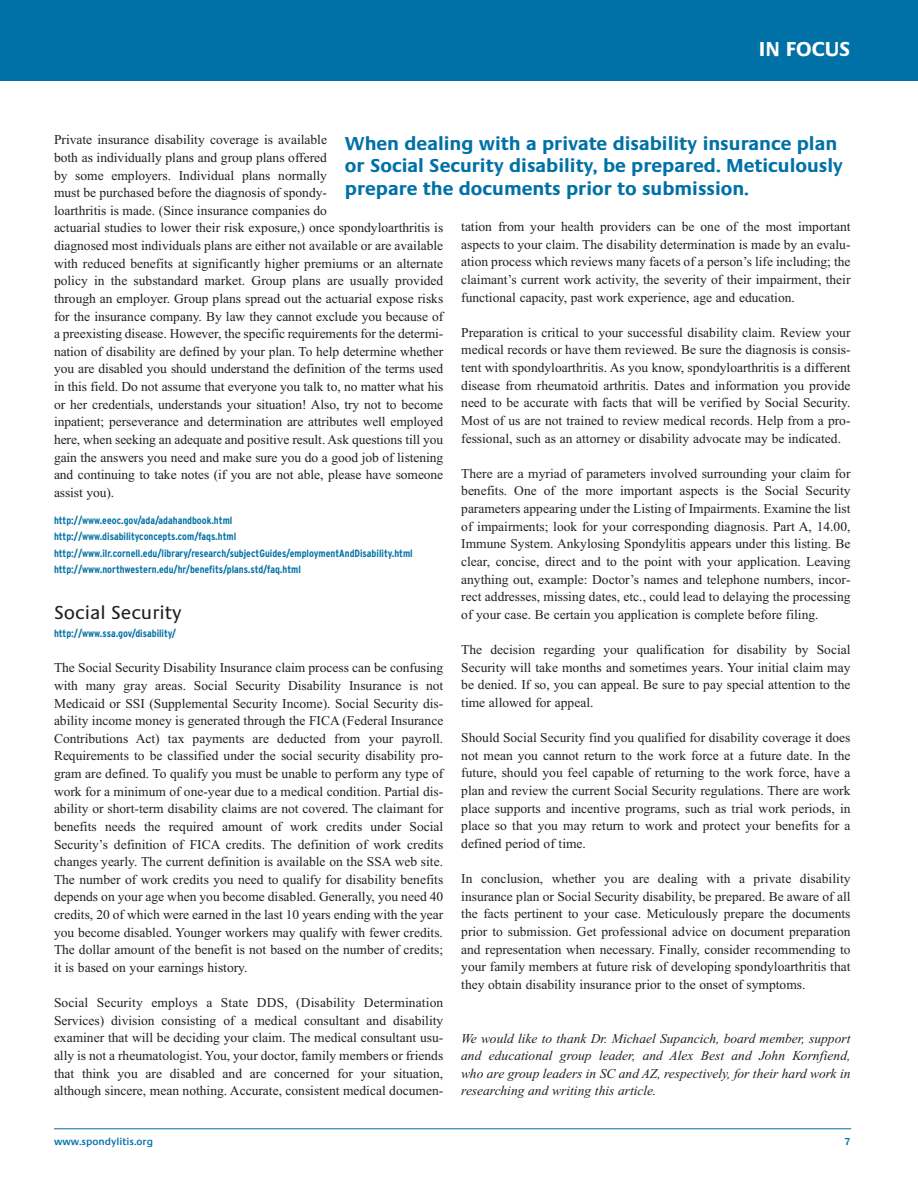
<style>
.page{position:relative;width:918px;height:1188px;background:#fff}
.page>*{position:absolute;margin:0;border:0;box-sizing:border-box;transform-origin:0 0}
.t1{font:700 21px "Praxis EF";color:#fff}
.t2{font:700 19.5px/22.5px "Praxis EF";color:#0071a6}
.t3{font:19.5px "Praxis EF";color:#231f20}
.t4{font:13.5px/17.7px "Times";color:#231f20;text-align:justify}
.t5{font:italic 13.5px/17.7px "Times New Roman";color:#231f20;text-align:justify}
.t6{font:700 condensed 10.5px/16.5px "Interstate";color:#0071a6}
.t7{font:600 10.5px "Praxis EF";color:#0071a6}
</style>
<div class="page">
<div style="left:0;top:0;width:918px;height:81px;background:#0071a6"></div>
<hr style="left:54px;top:1128px;width:797px;height:1px;background:#0071a6">
<h1 class="t1" style="left:759px;top:41px;width:93px">IN FOCUS</h1>
<p class="t4" style="left:54px;top:132px;width:391px;text-align:left">Private insurance disability coverage is available<br>both as individually plans and group plans offered<br>by some employers. Individual plans normally<br>must be purchased before the diagnosis of spondy-<br>loarthritis is made. (Since insurance companies do<br>actuarial studies to lower their risk exposure,) once spondyloarthritis is diagnosed most individuals plans are either not available or are available with reduced benefits at significantly higher premiums or an alternate policy in the substandard market. Group plans are usually provided through an employer. Group plans spread out the actuarial expose risks for the insurance company. By law they cannot exclude you because of a preexisting disease. However, the specific requirements for the determi&shy;nation of disability are defined by your plan. To help determine whether you are disabled you should understand the definition of the terms used in this field. Do not assume that everyone you talk to, no matter what his or her credentials, understands your situation! Also, try not to become inpatient; perseverance and determination are attributes well employed here, when seeking an adequate and positive result. Ask questions till you gain the answers you need and make sure you do a good job of listening and continuing to take notes (if you are not able, please have someone assist you).</p>
<p class="t6" style="left:54px;top:513px;width:360px">http://www.eeoc.gov/ada/adahandbook.html http://www.disabilityconcepts.com/faqs.html http://www.ilr.cornell.edu/library/research/subjectGuides/employmentAndDisability.html http://www.northwestern.edu/hr/benefits/plans.std/faq.html</p>
<h2 class="t3" style="left:54px;top:606px;width:129px">Social Security</h2>
<p class="t6" style="left:54px;top:626px;width:124px">http://www.ssa.gov/disability/</p>
<p class="t4" style="left:54px;top:660px;width:391px">The Social Security Disability Insurance claim process can be confusing with many gray areas. Social Security Disability Insurance is not Medicaid or SSI (Supplemental Security Income). Social Security dis&shy;ability income money is generated through the FICA (Federal Insurance Contributions Act) tax payments are deducted from your payroll.<br>Requirements to be classified under the social security disability pro&shy;gram are defined. To qualify you must be unable to perform any type of work for a minimum of one-year due to a medical condition. Partial dis&shy;ability or short-term disability claims are not covered. The claimant for benefits needs the required amount of work credits under Social Security’s definition of FICA credits. The definition of work credits changes yearly. The current definition is available on the SSA web site.<br>The number of work credits you need to qualify for disability benefits depends on your age when you become disabled. Generally, you need 40 credits, 20 of which were earned in the last 10 years ending with the year you become disabled. Younger workers may qualify with fewer credits.<br>The dollar amount of the benefit is not based on the number of credits; it is based on your earnings history.</p>
<p class="t4" style="left:54px;top:995px;width:391px">Social Security employs a State DDS, (Disability Determination Services) division consisting of a medical consultant and disability examiner that will be deciding your claim. The medical consultant usu&shy;ally is not a rheumatologist. You, your doctor, family members or friends that think you are disabled and are concerned for your situation, although sincere, mean nothing. Accurate, consistent medical documen-</p>
<h2 class="t2" style="left:345px;top:133px;width:500px">When dealing with a private disability insurance plan or Social Security disability, be prepared. Meticulously prepare the documents prior to submission.</h2>
<p class="t4" style="left:461px;top:219px;width:391px">tation from your health providers can be one of the most important aspects to your claim. The disability determination is made by an evalu&shy;ation process which reviews many facets of a person’s life including; the claimant’s current work activity, the severity of their impairment, their functional capacity, past work experience, age and education.</p>
<p class="t4" style="left:461px;top:325px;width:391px">Preparation is critical to your successful disability claim. Review your medical records or have them reviewed. Be sure the diagnosis is consis&shy;tent with spondyloarthritis. As you know, spondyloarthritis is a different disease from rheumatoid arthritis. Dates and information you provide need to be accurate with facts that will be verified by Social Security.<br>Most of us are not trained to review medical records. Help from a pro&shy;fessional, such as an attorney or disability advocate may be indicated.</p>
<p class="t4" style="left:461px;top:466px;width:391px">There are a myriad of parameters involved surrounding your claim for benefits. One of the more important aspects is the Social Security parameters appearing under the Listing of Impairments. Examine the list of impairments; look for your corresponding diagnosis. Part A, 14.00, Immune System. Ankylosing Spondylitis appears under this listing. Be clear, concise, direct and to the point with your application. Leaving anything out, example: Doctor’s names and telephone numbers, incor&shy;rect addresses, missing dates, etc., could lead to delaying the processing of your case. Be certain you application is complete before filing.</p>
<p class="t4" style="left:461px;top:642px;width:391px">The decision regarding your qualification for disability by Social Security will take months and sometimes years. Your initial claim may be denied. If so, you can appeal. Be sure to pay special attention to the time allowed for appeal.</p>
<p class="t4" style="left:461px;top:730px;width:391px">Should Social Security find you qualified for disability coverage it does not mean you cannot return to the work force at a future date. In the future, should you feel capable of returning to the work force, have a plan and review the current Social Security regulations. There are work place supports and incentive programs, such as trial work periods, in place so that you may return to work and protect your benefits for a defined period of time.</p>
<p class="t4" style="left:461px;top:871px;width:391px">In conclusion, whether you are dealing with a private disability insurance plan or Social Security disability, be prepared. Be aware of all the facts pertinent to your case. Meticulously prepare the documents prior to submission. Get professional advice on document preparation and representation when necessary. Finally, consider recommending to your family members at future risk of developing spondyloarthritis that they obtain disability insurance prior to the onset of symptoms.</p>
<p class="t5" style="left:461px;top:1030px;width:391px">We would like to thank Dr. Michael Supancich, board member, support and educational group leader, and Alex Best and John Kornfiend, who are group leaders in SC and AZ, respectively, for their hard work in researching and writing this article.</p>
<p class="t7" style="left:54px;top:1138px;width:101px">www.spondylitis.org</p>
<p class="t7" style="left:845px;top:1138px;width:7px">7</p>
</div>
